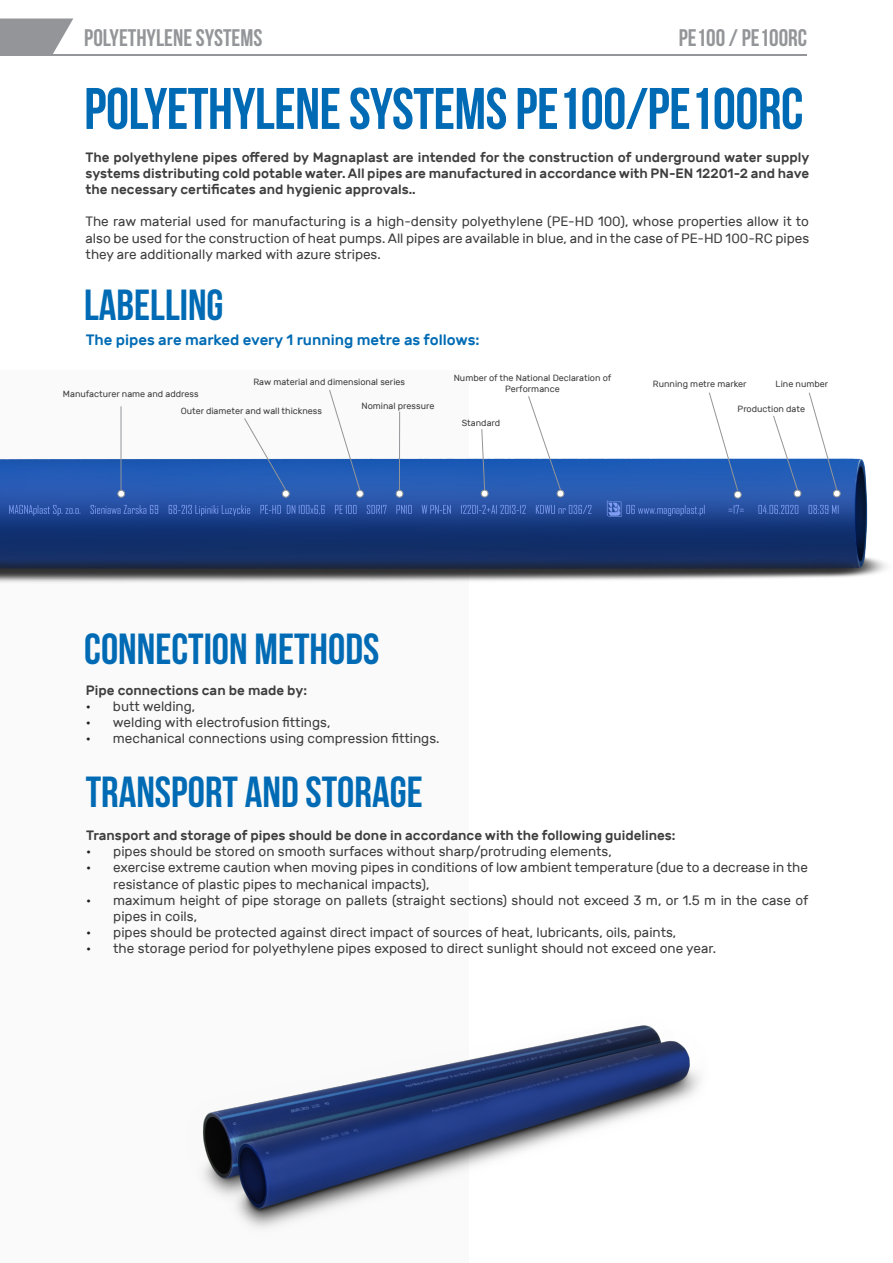
<style>
.page{position:relative;width:893px;height:1263px;background:#fff}
.page>*{position:absolute;margin:0;border:0;box-sizing:border-box;transform-origin:0 0}
.t1{font:700 58.5px "Bebas Neue";letter-spacing:-.01em;color:#006bb4}
.t2{font:700 43.5px "Bebas Neue";color:#006bb4}
.t3{font:700 24px "Bebas Neue";color:#939598}
.t4{font:500 15px "Rubik";color:#006bb4}
.t5{font:13.5px/16.2px "Rubik";color:#3e3e3f}
.t6{font:500 13.5px/16.2px "Rubik";color:#3e3e3f;text-align:justify}
.t7{font:9px/10.8px "Rubik";color:#3e3e3f;text-align:center}
.s1{color:#231f20}
</style>
<div class="page">
<div style="left:0;top:370px;width:468px;height:893px;background:#fafafa"></div>
<img style="left:0;top:406px;width:886px;height:176px">
<div style="left:118px;top:490px;width:7px;height:7px;background:#fff;border-radius:50%"></div>
<div style="left:118px;top:490px;width:7px;height:7px;border:1px solid #939598;border-radius:50%"></div>
<div style="left:734px;top:491px;width:7px;height:7px;background:#fff;border-radius:50%"></div>
<div style="left:734px;top:491px;width:7px;height:7px;border:1px solid #939598;border-radius:50%"></div>
<div style="left:557px;top:490px;width:7px;height:7px;background:#fff;border-radius:50%"></div>
<div style="left:557px;top:490px;width:7px;height:7px;border:1px solid #939598;border-radius:50%"></div>
<div style="left:357px;top:490px;width:6px;height:7px;background:#fff;border-radius:50%"></div>
<div style="left:356px;top:490px;width:8px;height:7px;border:1px solid #939598;border-radius:50%"></div>
<div style="left:396px;top:490px;width:7px;height:7px;background:#fff;border-radius:50%"></div>
<div style="left:396px;top:490px;width:7px;height:7px;border:1px solid #939598;border-radius:50%"></div>
<div style="left:481px;top:490px;width:7px;height:7px;background:#fff;border-radius:50%"></div>
<div style="left:481px;top:490px;width:7px;height:7px;border:1px solid #939598;border-radius:50%"></div>
<div style="left:282px;top:490px;width:7px;height:7px;background:#fff;border-radius:50%"></div>
<div style="left:282px;top:490px;width:7px;height:7px;border:1px solid #939598;border-radius:50%"></div>
<div style="left:794px;top:490px;width:7px;height:7px;background:#fff;border-radius:50%"></div>
<div style="left:794px;top:490px;width:7px;height:7px;border:1px solid #939598;border-radius:50%"></div>
<div style="left:833px;top:490px;width:7px;height:7px;background:#fff;border-radius:50%"></div>
<div style="left:833px;top:490px;width:7px;height:7px;border:1px solid #939598;border-radius:50%"></div>
<hr style="left:121px;top:406px;width:1px;height:84px;background:#939598">
<svg style="left:773px;top:415px;width:25px;height:75px"></svg>
<svg style="left:809px;top:392px;width:28px;height:98px"></svg>
<svg style="left:244px;top:418px;width:42px;height:73px"></svg>
<svg style="left:709px;top:392px;width:29px;height:99px"></svg>
<svg style="left:329px;top:390px;width:31px;height:101px"></svg>
<svg style="left:528px;top:396px;width:33px;height:94px"></svg>
<img style="left:203px;top:1025px;width:497px;height:203px">
<hr style="left:399px;top:412px;width:1px;height:79px;background:#939598">
<svg style="left:481px;top:429px;width:4px;height:61px"></svg>
<hr style="left:0;top:54px;width:807px;height:1px;background:#939598">
<svg style="left:0;top:19px;width:73px;height:35px;background:#a1a3a6"></svg>
<p class="t3" style="left:84px;top:24px;width:180px">POLYETHYLENE SYSTEMS</p>
<h3 class="t3" style="left:679px;top:24px;width:130px">PE100 / PE100RC</h3>
<p class="t1" style="left:84px;top:77px;width:721px">POLYETHYLENE SYSTEMS PE100/PE100RC</p>
<p class="t6" style="left:86px;top:149px;width:725px">The polyethylene pipes offered by Magnaplast are intended for the construction of underground water supply systems distributing cold potable water. All pipes are manufactured in accordance with PN-EN 12201-2 and have the necessary certificates and hygienic approvals..</p>
<p class="t5" style="left:86px;top:214px;width:725px;text-align:justify">The raw material used for manufacturing is a high-density polyethylene (PE-HD 100), whose properties allow it to also be used for the construction of heat pumps. All pipes are available in blue, and in the case of PE-HD 100-RC pipes they are additionally marked with azure stripes.</p>
<p class="t2" style="left:84px;top:281px;width:141px">LABELLING</p>
<p class="t4" style="left:86px;top:331px;width:395px">The pipes are marked every 1 running metre as follows:</p>
<p class="t7" style="left:253px;top:376px;width:153px">Raw material and dimensional series</p>
<p class="t7" style="left:454px;top:373px;width:159px">Number of the National Declaration of<br>Performance</p>
<p class="t7" style="left:361px;top:401px;width:74px">Nominal pressure</p>
<p class="t7" style="left:462px;top:418px;width:40px">Standard</p>
<p class="t7" style="left:63px;top:389px;width:137px">Manufacturer name and address</p>
<p class="t7" style="left:181px;top:405px;width:143px">Outer diameter and wall thickness</p>
<p class="t7" style="left:653px;top:378px;width:95px">Running metre marker</p>
<p class="t7" style="left:738px;top:403px;width:69px">Production date</p>
<p class="t7" style="left:776px;top:378px;width:54px">Line number</p>
<p class="t2" style="left:84px;top:625px;width:297px">CONNECTION METHODS</p>
<p class="t6" style="left:86px;top:682px;width:223px">Pipe connections can be made by:</p>
<p class="t5" style="left:86px;top:698px;width:111px"><span class="s1">•</span> butt welding,</p>
<p class="t5" style="left:86px;top:714px;width:246px"><span class="s1">•</span> welding with electrofusion fittings,</p>
<p class="t5" style="left:86px;top:731px;width:355px"><span class="s1">•</span> mechanical connections using compression fittings.</p>
<p class="t2" style="left:86px;top:768px;width:338px">TRANSPORT AND STORAGE</p>
<p class="t6" style="left:86px;top:827px;width:591px">Transport and storage of pipes should be done in accordance with the following guidelines:</p>
<p class="t5" style="left:86px;top:844px;width:527px"><span class="s1">•</span> pipes should be stored on smooth surfaces without sharp/protruding elements,</p>
<p class="t5" style="left:113px;top:860px;width:696px;text-indent:-27px"><span class="s1">•</span> exercise extreme caution when moving pipes in conditions of low ambient temperature (due to a decrease in the resistance of plastic pipes to mechanical impacts),</p>
<p class="t5" style="left:113px;top:892px;width:697px;text-indent:-27px"><span class="s1">•</span> maximum height of pipe storage on pallets (straight sections) should not exceed 3 m, or 1.5 m in the case of pipes in coils,</p>
<p class="t5" style="left:86px;top:925px;width:591px"><span class="s1">•</span> pipes should be protected against direct impact of sources of heat, lubricants, oils, paints,</p>
<p class="t5" style="left:86px;top:941px;width:631px"><span class="s1">•</span> the storage period for polyethylene pipes exposed to direct sunlight should not exceed one year.</p>
</div>
